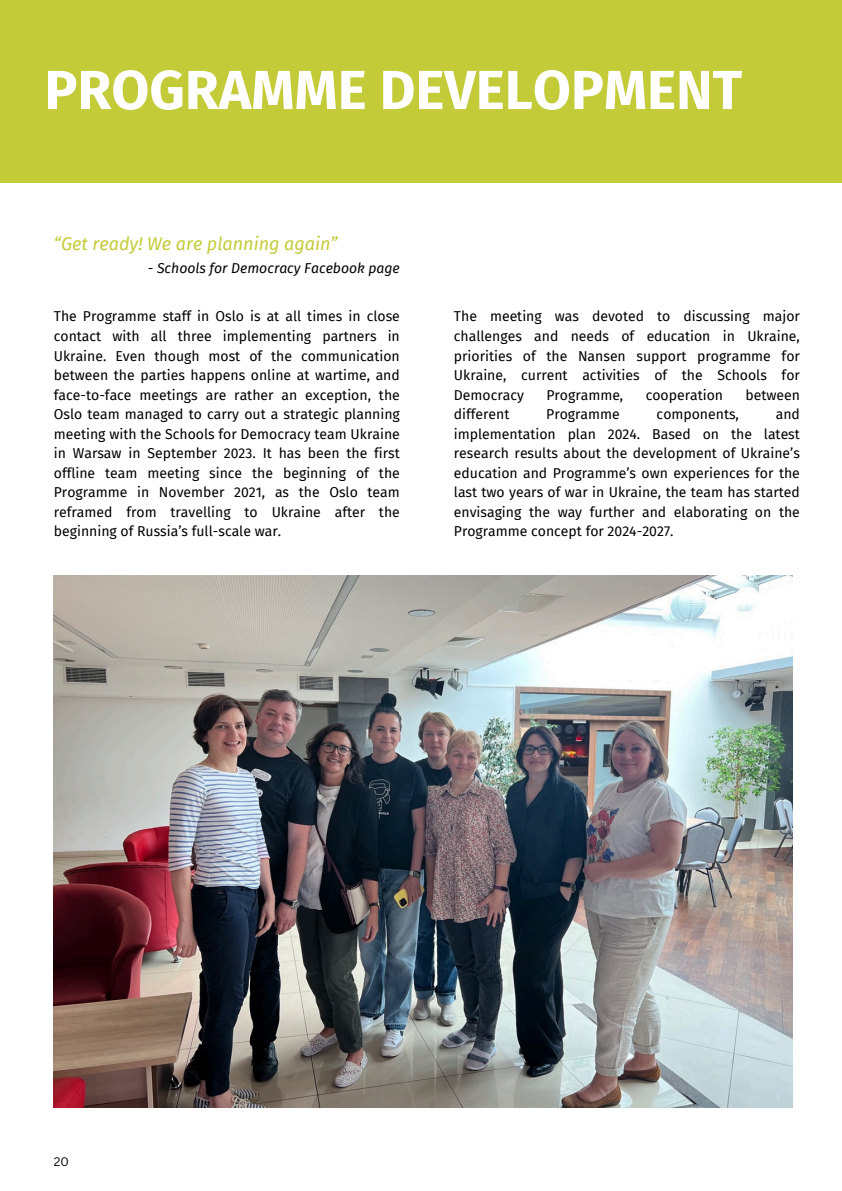
<style>
.page{position:relative;width:842px;height:1191px;background:#fff}
.page>*{position:absolute;margin:0;border:0;box-sizing:border-box;transform-origin:0 0}
.t1{font:700 55px "Fira Sans";color:#fff}
.t2{font:italic 18px "Fira Sans";color:#c4cb38}
.t3{font:14px/19.5px "Fira Sans";color:#000;text-align:justify}
.t4{font:italic 14px "Fira Sans";color:#000}
.t5{font:12px "Canva Sans";color:#000}
</style>
<div class="page">
<div style="left:0;top:0;width:842px;height:183px;background:#c4cb38"></div>
<img style="left:54px;top:575px;width:739px;height:531px">
<p class="t1" style="left:44px;top:58px;width:699px">PROGRAMME DEVELOPMENT</p>
<p class="t2" style="left:54px;top:233px;width:285px">“Get ready! We are planning again”</p>
<p class="t4" style="left:148px;top:260px;width:253px">- Schools for Democracy Facebook page</p>
<p class="t3" style="left:54px;top:307px;width:347px">The Programme staff in Oslo is at all times in close contact with all three implementing partners in Ukraine. Even though most of the communication between the parties happens online at wartime, and face-to-face meetings are rather an exception, the Oslo team managed to carry out a strategic planning meeting with the Schools for Democracy team Ukraine in Warsaw in September 2023. It has been the first offline team meeting since the beginning of the Programme in November 2021, as the Oslo team reframed from travelling to Ukraine after the beginning of Russia’s full-scale war.</p>
<p class="t3" style="left:454px;top:307px;width:347px">The meeting was devoted to discussing major challenges and needs of education in Ukraine, priorities of the Nansen support programme for Ukraine, current activities of the Schools for Democracy</p>
<p class="t3" style="left:546px;top:385px;width:78px">Programme,</p>
<p class="t3" style="left:646px;top:385px;width:79px">cooperation</p>
<p class="t3" style="left:745px;top:385px;width:56px">between</p>
<p class="t3" style="left:454px;top:404px;width:57px">different</p>
<p class="t3" style="left:546px;top:404px;width:75px">Programme</p>
<p class="t3" style="left:657px;top:404px;width:84px">components,</p>
<p class="t3" style="left:454px;top:404px;width:347px;text-indent:322px">and implementation plan 2024. Based on the latest research results about the development of Ukraine’s education and Programme’s own experiences for the last two years of war in Ukraine, the team has started envisaging the way further and elaborating on the Programme concept for 2024-2027.</p>
<p class="t5" style="left:54px;top:1153px;width:16px">20</p>
</div>
